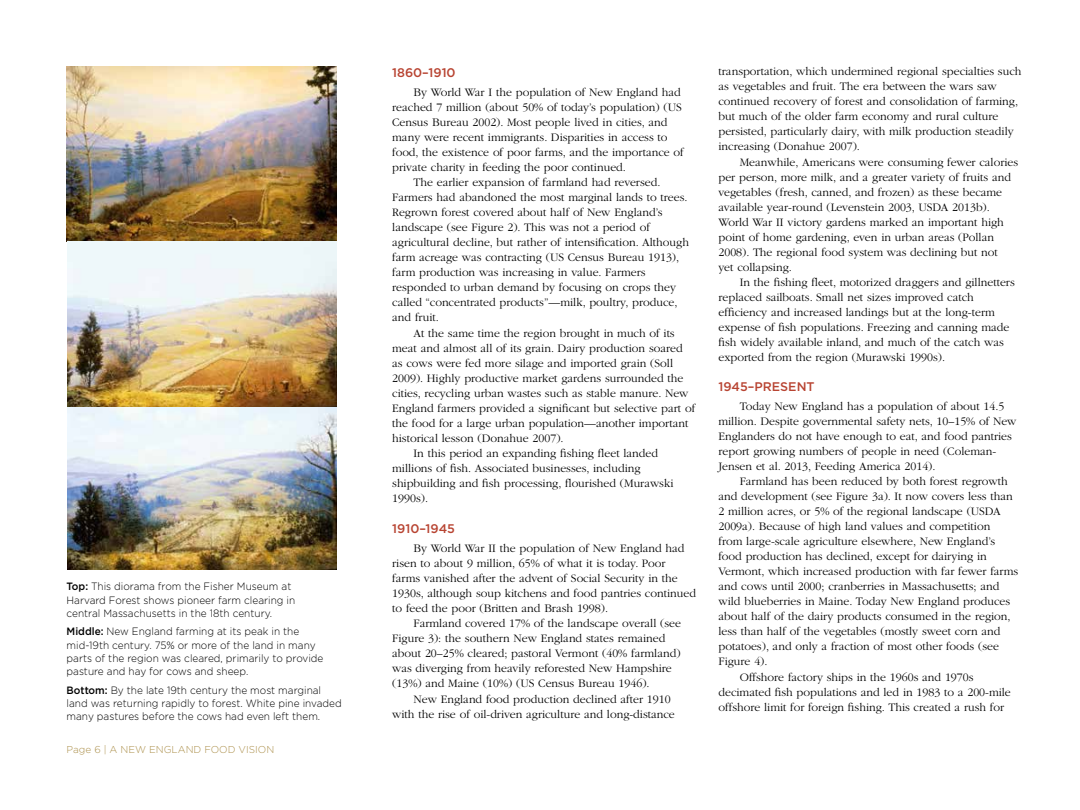
<style>
.page{position:relative;width:1080px;height:810px;background:#fff}
.page>*{position:absolute;margin:0;border:0;box-sizing:border-box;transform-origin:0 0}
.t1{font:500 12.5px "Gotham";color:#b84432}
.t2{font:300 11.88px/15px "ITC Garamond Std";color:#000}
.t3{font:300 10.62px/13.1px "Gotham";color:#000;scale:.95 1}
.t4{font:300 10px "Gotham";color:#ac904b}
.s1{font-weight:500}
</style>
<div class="page">
<img style="left:67px;top:67px;width:270px;height:502px">
<p class="t3" style="left:67px;top:580px;width:242px"><span class="s1">Top:</span> This diorama from the Fisher Museum at<br>Harvard Forest shows pioneer farm clearing in central Massachusetts in the 18th century.</p>
<p class="t3" style="left:67px;top:625px;width:272px"><span class="s1">Middle:</span> New England farming at its peak in the mid-19th century. 75% or more of the land in many parts of the region was cleared, primarily to provide pasture and hay for cows and sheep.</p>
<p class="t3" style="left:67px;top:683px;width:291px"><span class="s1">Bottom:</span> By the late 19th century the most marginal land was returning rapidly to forest. White pine invaded many pastures before the cows had even left them.</p>
<p class="t4" style="left:67px;top:743px;width:209px">Page 6 | A NEW ENGLAND FOOD VISION</p>
<p class="t1" style="left:392px;top:65px;width:65px">1860–1910</p>
<p class="t2" style="left:413px;top:85px;width:269px">By World War I the population of New England had</p>
<p class="t2" style="left:392px;top:100px;width:291px">reached 7 million (about 50% of today’s population) (US</p>
<p class="t2" style="left:392px;top:115px;width:277px">Census Bureau 2002). Most people lived in cities, and</p>
<p class="t2" style="left:392px;top:130px;width:277px">many were recent immigrants. Disparities in access to</p>
<p class="t2" style="left:392px;top:145px;width:293px">food, the existence of poor farms, and the importance of</p>
<p class="t2" style="left:392px;top:160px;width:235px">private charity in feeding the poor continued.</p>
<p class="t2" style="left:413px;top:175px;width:248px">The earlier expansion of farmland had reversed.</p>
<p class="t2" style="left:392px;top:190px;width:297px">Farmers had abandoned the most marginal lands to trees.</p>
<p class="t2" style="left:392px;top:205px;width:272px">Regrown forest covered about half of New England’s</p>
<p class="t2" style="left:392px;top:220px;width:259px">landscape (see Figure 2). This was not a period of</p>
<p class="t2" style="left:392px;top:235px;width:298px">agricultural decline, but rather of intensification. Although</p>
<p class="t2" style="left:392px;top:250px;width:289px">farm acreage was contracting (US Census Bureau 1913),</p>
<p class="t2" style="left:392px;top:265px;width:255px">farm production was increasing in value. Farmers</p>
<p class="t2" style="left:392px;top:280px;width:285px">responded to urban demand by focusing on crops they</p>
<p class="t2" style="left:392px;top:295px;width:287px">called “concentrated products”—milk, poultry, produce,</p>
<p class="t2" style="left:392px;top:310px;width:48px">and fruit.</p>
<p class="t2" style="left:413px;top:326px;width:263px">At the same time the region brought in much of its</p>
<p class="t2" style="left:392px;top:341px;width:292px">meat and almost all of its grain. Dairy production soared</p>
<p class="t2" style="left:392px;top:356px;width:282px">as cows were fed more silage and imported grain (Soll</p>
<p class="t2" style="left:392px;top:371px;width:293px">2009). Highly productive market gardens surrounded the</p>
<p class="t2" style="left:392px;top:386px;width:298px">cities, recycling urban wastes such as stable manure. New</p>
<p class="t2" style="left:392px;top:401px;width:305px">England farmers provided a significant but selective part of</p>
<p class="t2" style="left:392px;top:416px;width:298px">the food for a large urban population—another important</p>
<p class="t2" style="left:392px;top:431px;width:173px">historical lesson (Donahue 2007).</p>
<p class="t2" style="left:413px;top:446px;width:246px">In this period an expanding fishing fleet landed</p>
<p class="t2" style="left:392px;top:461px;width:250px">millions of fish. Associated businesses, including</p>
<p class="t2" style="left:392px;top:476px;width:283px">shipbuilding and fish processing, flourished (Murawski</p>
<p class="t2" style="left:392px;top:491px;width:37px">1990s).</p>
<p class="t1" style="left:392px;top:520px;width:64px">1910–1945</p>
<p class="t2" style="left:392px;top:541px;width:305px;text-indent:21px">By World War II the population of New England had risen to about 9 million, 65% of what it is today. Poor farms vanished after the advent of Social Security in the 1930s, although soup kitchens and food pantries continued to feed the poor (Britten and Brash 1998).</p>
<p class="t2" style="left:392px;top:616px;width:290px;text-indent:21px">Farmland covered 17% of the landscape overall (see Figure 3): the southern New England states remained about 20–25% cleared; pastoral Vermont (40% farmland) was diverging from heavily reforested New Hampshire (13%) and Maine (10%) (US Census Bureau 1946).</p>
<p class="t2" style="left:392px;top:692px;width:284px;text-indent:21px">New England food production declined after 1910 with the rise of oil-driven agriculture and long-distance</p>
<p class="t2" style="left:719px;top:64px;width:304px">transportation, which undermined regional specialties such as vegetables and fruit. The era between the wars saw continued recovery of forest and consolidation of farming, but much of the older farm economy and rural culture persisted, particularly dairy, with milk production steadily increasing (Donahue 2007).</p>
<p class="t2" style="left:719px;top:154px;width:301px;text-indent:21px">Meanwhile, Americans were consuming fewer calories per person, more milk, and a greater variety of fruits and vegetables (fresh, canned, and frozen) as these became available year-round (Levenstein 2003, USDA 2013b).<br>World War II victory gardens marked an important high point of home gardening, even in urban areas (Pollan 2008). The regional food system was declining but not<br>yet collapsing.</p>
<p class="t2" style="left:719px;top:275px;width:298px;text-indent:21px">In the fishing fleet, motorized draggers and gillnetters replaced sailboats. Small net sizes improved catch efficiency and increased landings but at the long-term expense of fish populations. Freezing and canning made fish widely available inland, and much of the catch was exported from the region (Murawski 1990s).</p>
<p class="t1" style="left:718px;top:379px;width:98px">1945–PRESENT</p>
<p class="t2" style="left:718px;top:399px;width:300px;text-indent:21px">Today New England has a population of about 14.5 million. Despite governmental safety nets, 10–15% of New Englanders do not have enough to eat, and food pantries report growing numbers of people in need (Coleman-Jensen et al. 2013, Feeding America 2014).</p>
<p class="t2" style="left:740px;top:474px;width:270px">Farmland has been reduced by both forest regrowth</p>
<p class="t2" style="left:718px;top:489px;width:296px">and development (see Figure 3a). It now covers less than</p>
<p class="t2" style="left:718px;top:504px;width:284px">2 million acres, or 5% of the regional landscape (USDA</p>
<p class="t2" style="left:718px;top:519px;width:273px">2009a). Because of high land values and competition</p>
<p class="t2" style="left:718px;top:534px;width:278px">from large-scale agriculture elsewhere, New England’s</p>
<p class="t2" style="left:718px;top:549px;width:270px">food production has declined, except for dairying in</p>
<p class="t2" style="left:718px;top:564px;width:301px">Vermont, which increased production with far fewer farms</p>
<p class="t2" style="left:718px;top:579px;width:282px">and cows until 2000; cranberries in Massachusetts; and</p>
<p class="t2" style="left:718px;top:594px;width:293px">wild blueberries in Maine. Today New England produces</p>
<p class="t2" style="left:718px;top:609px;width:294px">about half of the dairy products consumed in the region,</p>
<p class="t2" style="left:718px;top:624px;width:284px">less than half of the vegetables (mostly sweet corn and</p>
<p class="t2" style="left:718px;top:639px;width:282px">potatoes), and only a fraction of most other foods (see</p>
<p class="t2" style="left:718px;top:654px;width:51px">Figure 4).</p>
<p class="t2" style="left:740px;top:670px;width:235px">Offshore factory ships in the 1960s and 1970s</p>
<p class="t2" style="left:718px;top:685px;width:294px">decimated fish populations and led in 1983 to a 200-mile</p>
<p class="t2" style="left:718px;top:700px;width:287px">offshore limit for foreign fishing. This created a rush for</p>
</div>
